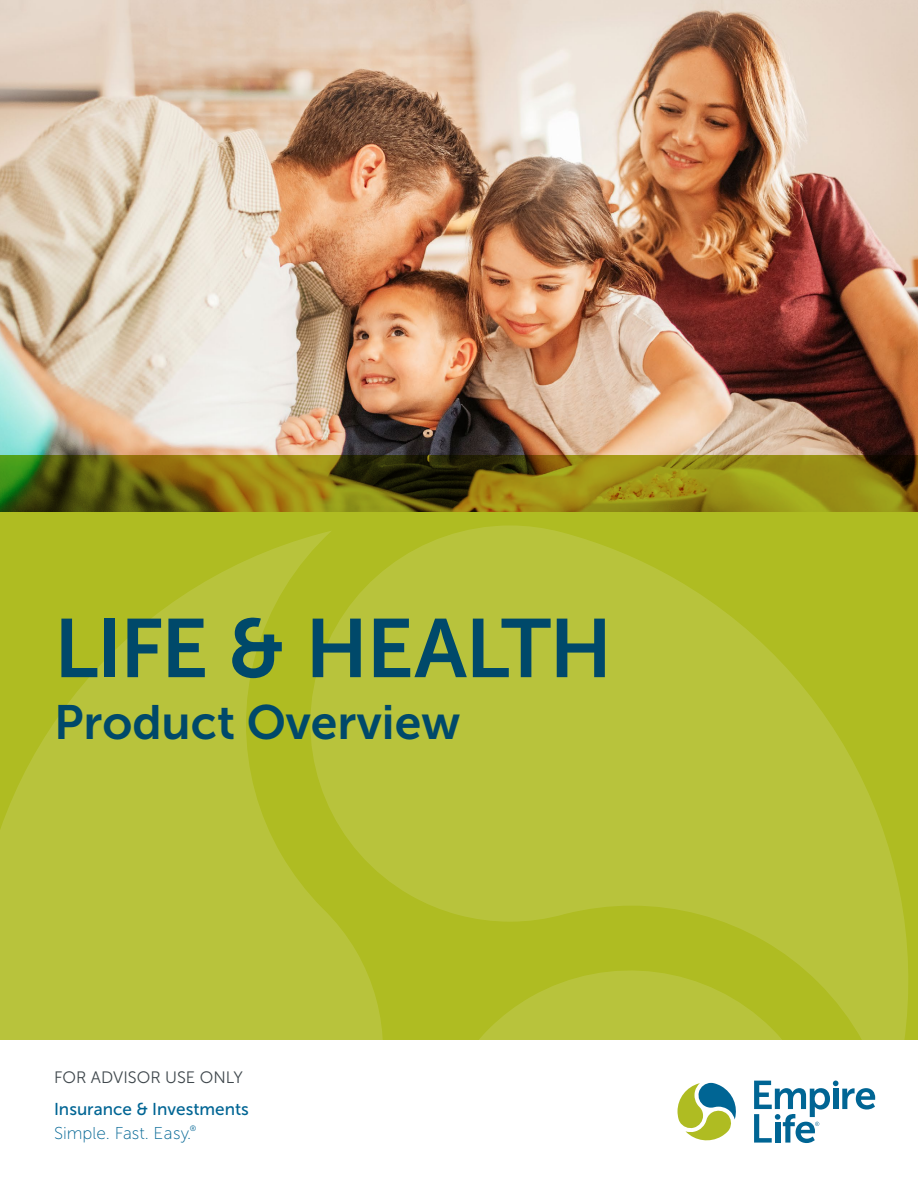
<style>
.page{position:relative;width:918px;height:1188px;background:#fff}
.page>*{position:absolute;margin:0;border:0;box-sizing:border-box;transform-origin:0 0}
.EL_Heading_1-36_pt{font:82.5px "Museo Sans 700";letter-spacing:-.02em;color:#00496a}
.EL_Heading_4_-_18_pt{font:48px "Museo Sans 700";color:#00496a}
.Tagline_Text{font:17.1px "Museo Sans 500";color:#006594}
.Tagline_Text-2{font:17.1px "Museo Sans 100";color:#006594}
.EL_Heading_7_-_11_pt{font:16.5px "Museo Sans 300";color:#3f474c}
</style>
<div class="page">
<svg style="left:678px;top:1083px;width:58px;height:58px"></svg>
<svg style="left:754px;top:1081px;width:121px;height:62px"></svg>
<img style="left:0;top:0;width:918px;height:456px">
<svg style="left:0;top:456px;width:918px;height:57px;background:#7a7211"></svg>
<div style="left:0;top:513px;width:918px;height:527px;background:#afbc22"></div>
<svg style="left:383px;top:525px;width:525px;height:515px;fill:#b8c33c"></svg>
<svg style="left:0;top:531px;width:383px;height:509px;fill:#b8c33c"></svg>
<svg style="left:102px;top:952px;width:747px;height:88px;fill:#b8c33c"></svg>
<h1 class="EL_Heading_1-36_pt" style="left:54px;top:603px;width:560px">LIFE &amp; HEALTH</h1>
<p class="EL_Heading_4_-_18_pt" style="left:54px;top:696px;width:408px">Product Overview</p>
<p class="EL_Heading_7_-_11_pt" style="left:54px;top:1068px;width:191px">FOR ADVISOR USE ONLY</p>
<p class="Tagline_Text" style="left:54px;top:1100px;width:196px">Insurance &amp; Investments</p>
<p class="Tagline_Text-2" style="left:54px;top:1124px;width:144px">Simple. Fast. Easy.<sup>®</sup></p>
</div>
